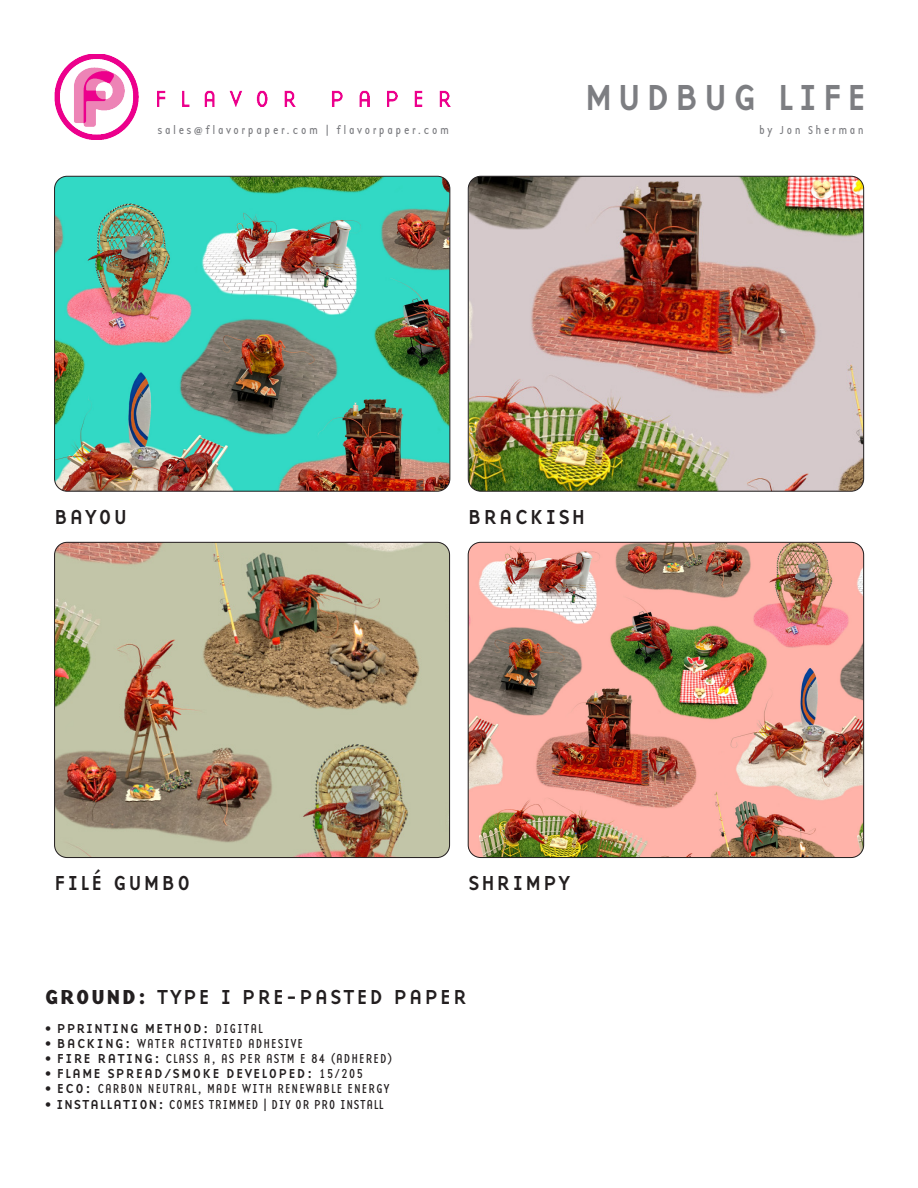
<style>
.page{position:relative;width:918px;height:1188px;background:#fff}
.page>*{position:absolute;margin:0;border:0;box-sizing:border-box;transform-origin:0 0}
.t1{font:37.5px "Base 9 Sans OT";letter-spacing:.1em;color:#7d7e82}
.t2{font:21px "Base 9 Sans OT";letter-spacing:.07em;color:#231f20}
.t3{font:13.5px "Base 12 Sans OT";letter-spacing:.07em;color:#231f20}
.t4{font:13.5px "Base 12 Sans OT";letter-spacing:.045em;color:#231f20}
.t5{font:13.5px "Base 9 Sans OT";letter-spacing:.07em;color:#231f20}
.t6{font:13.5px "Base 9 Sans OT";letter-spacing:.045em;color:#231f20}
.t7{font:12px "Base 12 Sans OT";letter-spacing:.19em;color:#7d7e82}
.s1{font-weight:700}
.s2{font-family:"Base 12 Sans OT"}
.s3{font-family:"Base 9 Sans OT"}
</style>
<div class="page">
<img style="left:55px;top:176px;width:395px;height:315px">
<div style="left:54px;top:176px;width:396px;height:315px;border:1px solid #231f20;border-radius:13px"></div>
<img style="left:469px;top:176px;width:395px;height:315px">
<div style="left:468px;top:176px;width:396px;height:315px;border:1px solid #231f20;border-radius:13px"></div>
<img style="left:468px;top:542px;width:396px;height:316px">
<div style="left:468px;top:542px;width:396px;height:316px;border:1px solid #231f20;border-radius:13px"></div>
<img style="left:55px;top:542px;width:395px;height:316px">
<div style="left:54px;top:542px;width:396px;height:316px;border:1px solid #231f20;border-radius:13px"></div>
<img style="left:54px;top:54px;width:85px;height:86px">
<img style="left:158px;top:90px;width:292px;height:16px">
<p class="t1" style="left:584px;top:71px;width:285px">MUDBUG LIFE</p>
<p class="t7" style="left:158px;top:122px;width:293px">sales@flavorpaper.com | flavorpaper.com</p>
<p class="t7" style="left:759px;top:122px;width:106px">by Jon Sherman</p>
<p class="t2" style="left:54px;top:502px;width:75px">BAYOU</p>
<p class="t2" style="left:468px;top:502px;width:119px">BRACKISH</p>
<p class="t2" style="left:54px;top:869px;width:138px">FILÉ GUMBO</p>
<p class="t2" style="left:468px;top:869px;width:104px">SHRIMPY</p>
<p class="t2" style="left:45px;top:982px;width:424px"><span class="s1">GROUND:</span> TYPE I PRE-PASTED PAPER</p>
<p class="t6" style="left:45px;top:1019px;width:219px"><span class="s2">•</span> PPRINTING METHOD: <span class="s2">DIGITAL</span></p>
<p class="t3" style="left:45px;top:1035px;width:260px">• <span class="s3">BACKING:</span> WATER ACTIVATED ADHESIVE</p>
<p class="t3" style="left:45px;top:1050px;width:349px">• <span class="s3">FIRE RATING:</span> CLASS A, AS PER ASTM E 84 (ADHERED)</p>
<p class="t5" style="left:45px;top:1064px;width:320px"><span class="s2">•</span> FLAME SPREAD/SMOKE DEVELOPED: <span class="s2">15/205</span></p>
<p class="t3" style="left:45px;top:1080px;width:346px">• <span class="s3">ECO:</span> CARBON NEUTRAL, MADE WITH RENEWABLE ENERGY</p>
<p class="t4" style="left:45px;top:1096px;width:340px">• <span class="s3">INSTALLATION:</span> COMES TRIMMED | DIY OR PRO INSTALL</p>
</div>
